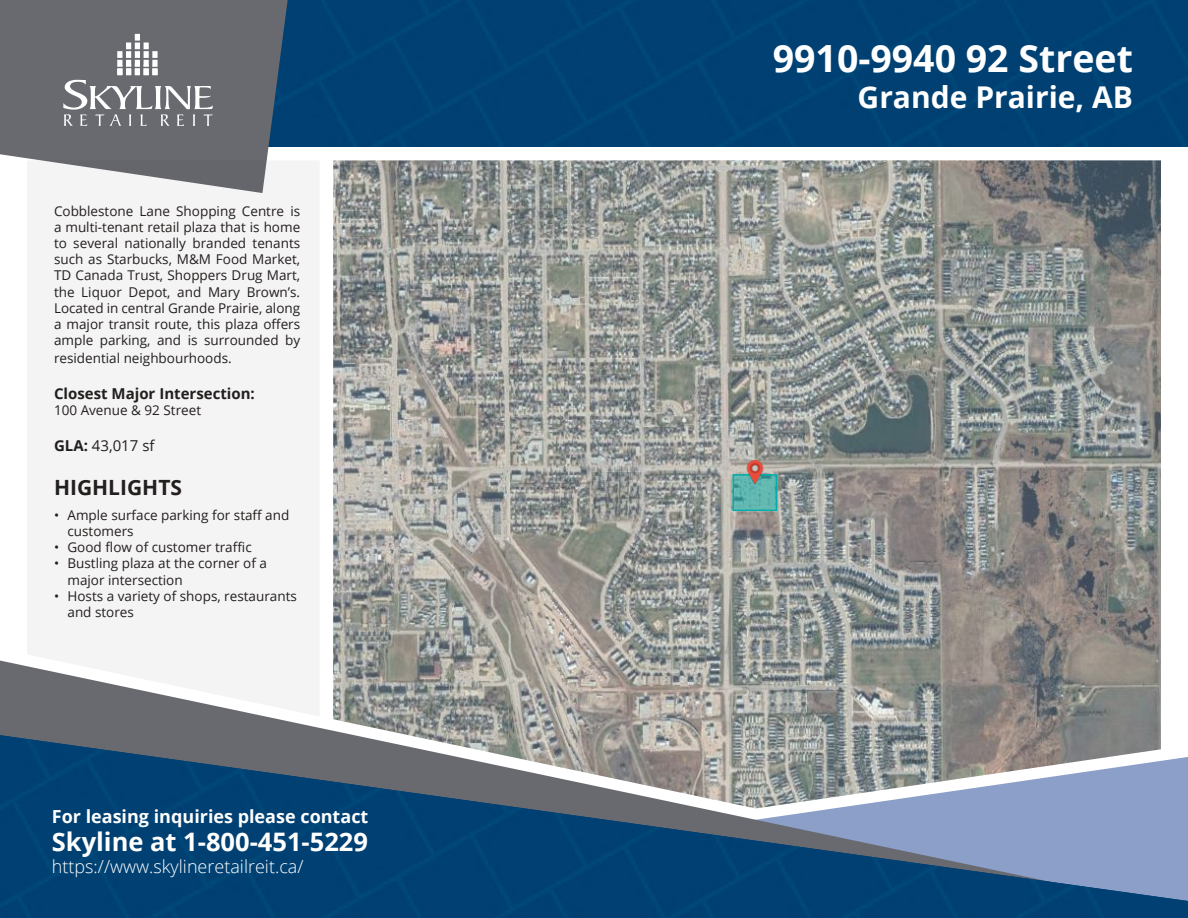
<style>
.page{position:relative;width:1188px;height:918px;background:#fff}
.page>*{position:absolute;margin:0;border:0;box-sizing:border-box;transform-origin:0 0}
.t1{font:700 37.5px "Open Sans";color:#fff}
.t2{font:700 30px "Open Sans";color:#fff}
.t3{font:700 25.5px "Open Sans";color:#fff}
.t4{font:700 21px "Open Sans";color:#241f1f}
.t5{font:300 18px "Open Sans";color:#fff}
.t6{font:700 18px "Open Sans";color:#fff}
.t7{font:700 15px "Open Sans";color:#241f1f}
.t8{font:15px "Open Sans";color:#241f1f}
.t9{font:13.5px/16.2px "Open Sans";color:#241f1f}
.s1{font-weight:700}
</style>
<div class="page">
<img style="left:333px;top:160px;width:828px;height:498px">
<div style="left:732px;top:474px;width:45px;height:37px;border:2px solid #00afab"></div>
<svg style="left:733px;top:475px;width:43px;height:35px"></svg>
<img style="left:743px;top:460px;width:24px;height:23px">
<div style="left:289px;top:0;width:899px;height:147px;background:#004072"></div>
<svg style="left:0;top:658px;width:1161px;height:75px;background:#959592"></svg>
<img style="left:0;top:735px;width:1188px;height:183px">
<div style="left:0;top:0;width:289px;height:160px;background:#686a70"></div>
<svg style="left:27px;top:160px;width:293px;height:557px;fill:#f4f4f4"></svg>
<svg style="left:63px;top:34px;width:150px;height:92px;background:#818287"></svg>
<p class="t9" style="left:54px;top:202px;width:248px;text-align:justify">Cobblestone Lane Shopping Centre is a multi-tenant retail plaza that is home to several nationally branded tenants such as Starbucks, M&amp;M Food Market, TD Canada Trust, Shoppers Drug Mart, the Liquor Depot, and Mary Brown’s.<br>Located in central Grande Prairie, along a major transit route, this plaza offers ample parking, and is surrounded by</p>
<p class="t9" style="left:54px;top:350px;width:179px">residential neighbourhoods.</p>
<h2 class="t7" style="left:54px;top:383px;width:202px">Closest Major Intersection:</h2>
<p class="t9" style="left:54px;top:402px;width:149px">100 Avenue &amp; 92 Street</p>
<h2 class="t8" style="left:54px;top:436px;width:102px"><span class="s1">GLA:</span> 43,017 sf</h2>
<h2 class="t4" style="left:54px;top:472px;width:130px">HIGHLIGHTS</h2>
<p class="t9" style="left:54px;top:506px;width:7px">•</p>
<p class="t9" style="left:54px;top:539px;width:7px">• •</p>
<p class="t9" style="left:54px;top:587px;width:7px">•</p>
<p class="t9" style="left:68px;top:506px;width:223px">Ample surface parking for staff and customers</p>
<p class="t9" style="left:68px;top:539px;width:186px">Good flow of customer traffic</p>
<p class="t9" style="left:68px;top:555px;width:201px">Bustling plaza at the corner of a major intersection</p>
<p class="t9" style="left:68px;top:587px;width:231px">Hosts a variety of shops, restaurants and stores</p>
<p class="t6" style="left:52px;top:803px;width:318px">For leasing inquiries please contact</p>
<p class="t3" style="left:52px;top:824px;width:318px">Skyline at 1-800-451-5229</p>
<p class="t5" style="left:52px;top:854px;width:253px">https://www.skylineretailreit.ca/</p>
<p class="t1" style="left:773px;top:32px;width:362px">9910-9940 92 Street</p>
<p class="t2" style="left:858px;top:76px;width:277px">Grande Prairie, AB</p>
</div>
